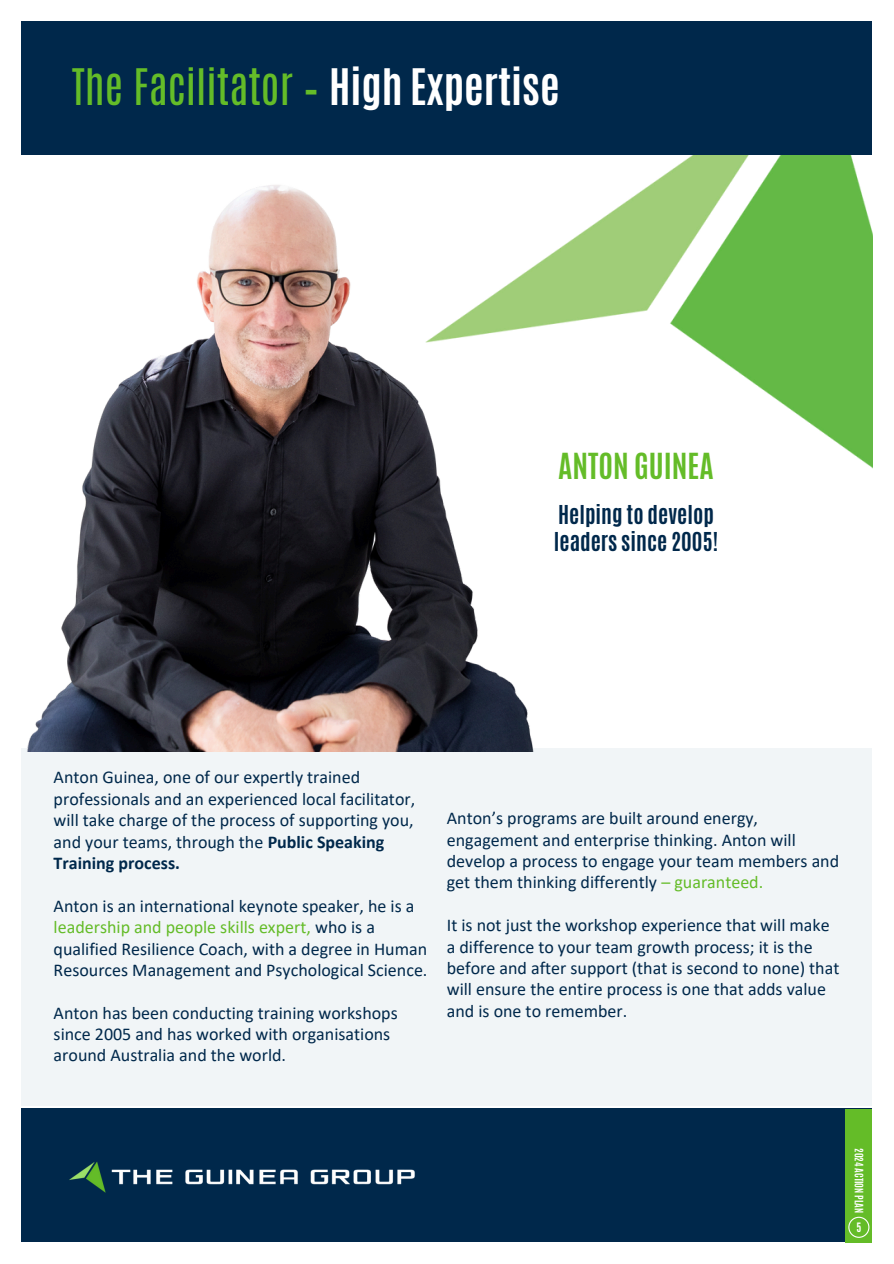
<style>
.page{position:relative;width:894px;height:1264px;background:#fff}
.page>*{position:absolute;margin:0;border:0;box-sizing:border-box;transform-origin:0 0}
.t1{font:42px "Antonio";color:#64bc28}
.t2{font:700 30px "Antonio";color:#64bc28}
.t3{font:700 21.75px/27px "Antonio";color:#00284b}
.t4{font:18px/21.3px "Calibri";color:#00284b}
.t5{font:700 10.8px "Antonio";color:#fff}
.t6{font:700 9.75px "Antonio";color:#fff}
.s1{font-weight:700;color:#fff}
.s2{font-weight:700}
.s3{color:#64bc28}
</style>
<div class="page">
<div style="left:21px;top:21px;width:850px;height:134px;background:#00284b"></div>
<div style="left:21px;top:748px;width:850px;height:358px;background:#f1f5f7"></div>
<div style="left:21px;top:1108px;width:851px;height:134px;background:#00284b"></div>
<img style="left:69px;top:1162px;width:346px;height:31px">
<img style="left:27px;top:155px;width:845px;height:596px">
<div style="left:845px;top:1108px;width:27px;height:134px;background:#64bc28"></div>
<svg style="left:848px;top:1216px;width:21px;height:21px"></svg>
<h2 class="t1" style="left:72px;top:57px;width:489px">The Facilitator – <span class="s1">High Expertise</span></h2>
<h4 class="t2" style="left:558px;top:444px;width:157px">ANTON GUINEA</h4>
<h3 class="t3" style="left:553px;top:501px;width:166px">Helping to develop leaders since 2005!</h3>
<h4 class="t4" style="left:54px;top:768px;width:363px">Anton Guinea, one of our expertly trained professionals and an experienced local facilitator, will take charge of the process of supporting you, and your teams, through the <span class="s2">Public Speaking Training process.</span></h4>
<h4 class="t4" style="left:54px;top:896px;width:375px">Anton is an international keynote speaker, he is a <span class="s3">leadership and people skills expert,</span> who is a qualified Resilience Coach, with a degree in Human Resources Management and Psychological Science.</h4>
<h4 class="t4" style="left:54px;top:1003px;width:345px">Anton has been conducting training workshops since 2005 and has worked with organisations around Australia and the world.</h4>
<p class="t4" style="left:446px;top:809px;width:394px">Anton’s programs are built around energy, engagement and enterprise thinking. Anton will develop a process to engage your team members and get them thinking differently <span class="s3">– guaranteed.</span></p>
<p class="t4" style="left:446px;top:916px;width:394px">It is not just the workshop experience that will make a difference to your team growth process; it is the before and after support (that is second to none) that will ensure the entire process is one that adds value and is one to remember.</p>
<p class="t6" style="left:865px;top:1148px;width:66px;rotate:90deg">2024 ACTION PLAN</p>
<h4 class="t5" style="left:856px;top:1219px;width:7px">5</h4>
</div>
